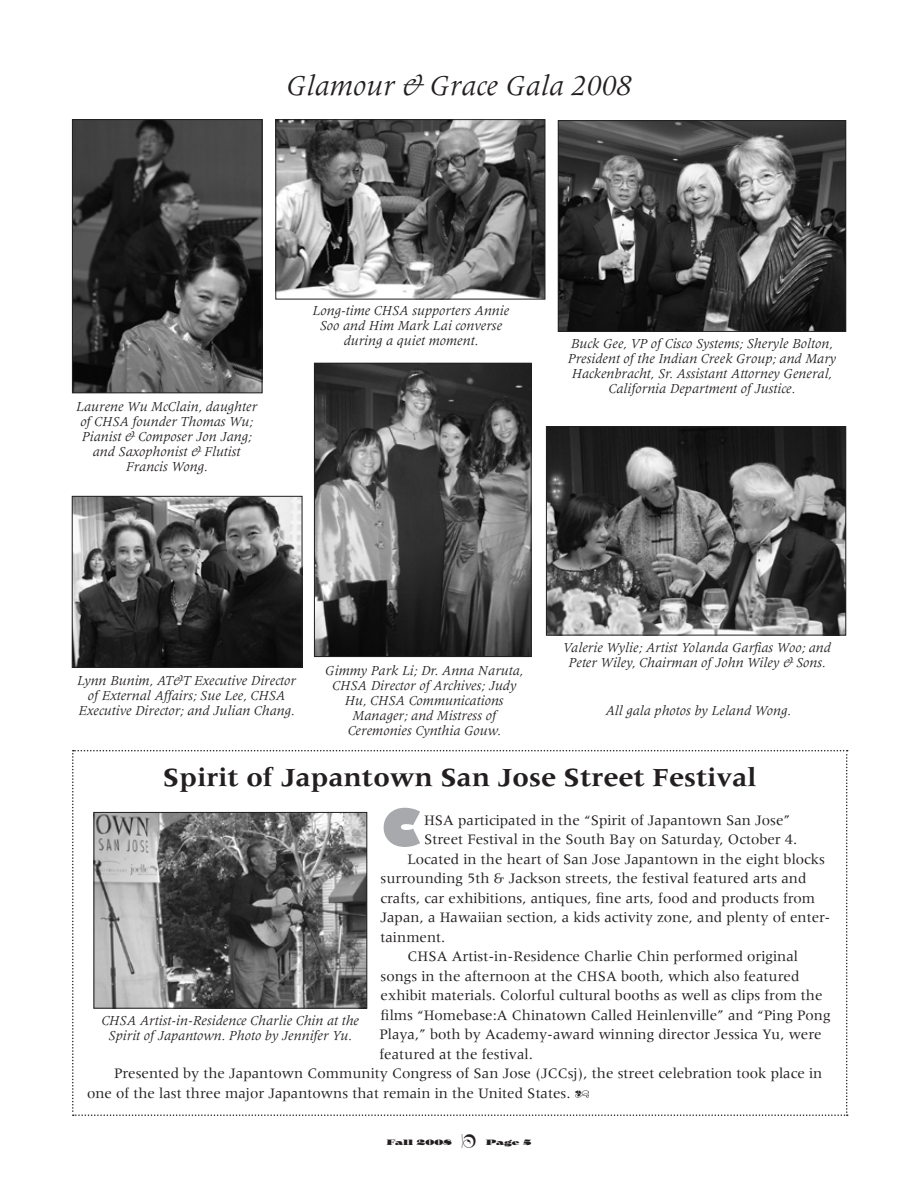
<style>
.page{position:relative;width:918px;height:1188px;background:#fff}
.page>*{position:absolute;margin:0;border:0;box-sizing:border-box;transform-origin:0 0}
.Cap{font:800 51px "Gill Sans";color:#a8a9ad}
.Head{font:italic 30px "Meridien";color:#231f20}
.Head-2{font:700 27px "Meridien";color:#231f20}
.Body_text{font:15px/19.5px "Meridien";color:#231f20}
.Body_text_2{font:15px/19.5px "Meridien";color:#231f20}
.t1{font:italic 14.25px/15px "Meridien";color:#231f20;text-align:center}
.t2{font:7.5px "Ozwald";color:#231f20}
.s1{font-family:"Type Embellishments One Let Plain";font-size:12px}
</style>
<div class="page">
<img style="left:74px;top:121px;width:186px;height:270px">
<div style="left:72px;top:119px;width:190px;height:274px;border:1px solid #231f20"></div>
<img style="left:548px;top:429px;width:296px;height:204px">
<div style="left:546px;top:427px;width:300px;height:208px;border:1px solid #231f20"></div>
<svg style="left:72px;top:750px;width:776px;height:366px"></svg>
<img style="left:96px;top:814px;width:269px;height:192px">
<div style="left:94px;top:812px;width:273px;height:196px;border:1px solid #231f20"></div>
<img style="left:560px;top:122px;width:284px;height:208px">
<div style="left:558px;top:120px;width:288px;height:212px;border:1px solid #231f20"></div>
<img style="left:74px;top:498px;width:226px;height:168px">
<div style="left:72px;top:496px;width:230px;height:172px;border:1px solid #231f20"></div>
<img style="left:316px;top:365px;width:213px;height:290px">
<div style="left:314px;top:363px;width:217px;height:294px;border:1px solid #231f20"></div>
<img style="left:278px;top:121px;width:265px;height:176px">
<div style="left:276px;top:119px;width:269px;height:180px;border:1px solid #231f20"></div>
<p class="Head" style="left:286px;top:70px;width:347px">Glamour &amp; Grace Gala 2008</p>
<p class="t1" style="left:76px;top:399px;width:183px">Laurene Wu McClain, daughter of CHSA founder Thomas Wu;<br>Pianist &amp; Composer Jon Jang; and Saxophonist &amp; Flutist<br>Francis Wong.</p>
<p class="t1" style="left:313px;top:303px;width:198px">Long-time CHSA supporters Annie<br>Soo and Him Mark Lai converse during a quiet moment.</p>
<p class="t1" style="left:568px;top:336px;width:270px">Buck Gee, VP of Cisco Systems; Sheryle Bolton, President of the Indian Creek Group; and Mary Hackenbracht, Sr. Assistant Attorney General, California Department of Justice.</p>
<p class="t1" style="left:77px;top:674px;width:220px">Lynn Bunim, AT&amp;T Executive Director of External Affairs; Sue Lee, CHSA<br>Executive Director; and Julian Chang.</p>
<p class="t1" style="left:325px;top:663px;width:200px">Gimmy Park Li; Dr. Anna Naruta,<br>CHSA Director of Archives; Judy<br>Hu, CHSA Communications<br>Manager; and Mistress of<br>Ceremonies Cynthia Gouw.</p>
<p class="t1" style="left:563px;top:640px;width:269px">Valerie Wylie; Artist Yolanda Garfias Woo; and<br>Peter Wiley, Chairman of John Wiley &amp; Sons.</p>
<p class="t1" style="left:605px;top:703px;width:187px">All gala photos by Leland Wong.</p>
<p class="Head-2" style="left:163px;top:762px;width:595px">Spirit of Japantown San Jose Street Festival</p>
<p class="Body_text_2" style="left:424px;top:810px;width:375px">HSA participated in the “Spirit of Japantown San Jose”<br>Street Festival in the South Bay on Saturday, October 4.</p>
<p class="Body_text" style="left:381px;top:849px;width:451px;text-indent:27px">Located in the heart of San Jose Japantown in the eight blocks surrounding 5th &amp; Jackson streets, the festival featured arts and crafts, car exhibitions, antiques, fine arts, food and products from Japan, a Hawaiian section, a kids activity zone, and plenty of enter&shy;tainment.</p>
<p class="Body_text" style="left:380px;top:947px;width:453px;text-indent:28px">CHSA Artist-in-Residence Charlie Chin performed original songs in the afternoon at the CHSA booth, which also featured exhibit materials. Colorful cultural booths as well as clips from the films “Homebase:A Chinatown Called Heinlenville” and “Ping Pong Playa,” both by Academy-award winning director Jessica Yu, were featured at the festival.</p>
<p class="Body_text" style="left:87px;top:1064px;width:737px;text-indent:27px">Presented by the Japantown Community Congress of San Jose (JCCsj), the street celebration took place in one of the last three major Japantowns that remain in the United States. <span class="s1">q</span></p>
<p class="Cap" style="left:381px;top:796px;width:41px">C</p>
<p class="t1" style="left:101px;top:1013px;width:259px">CHSA Artist-in-Residence Charlie Chin at the<br>Spirit of Japantown. Photo by Jennifer Yu.</p>
<p class="t2" style="left:386px;top:1137px;width:91px">Fall 2008 ■</p>
<p class="t2" style="left:486px;top:1137px;width:47px">Page 5</p>
</div>
